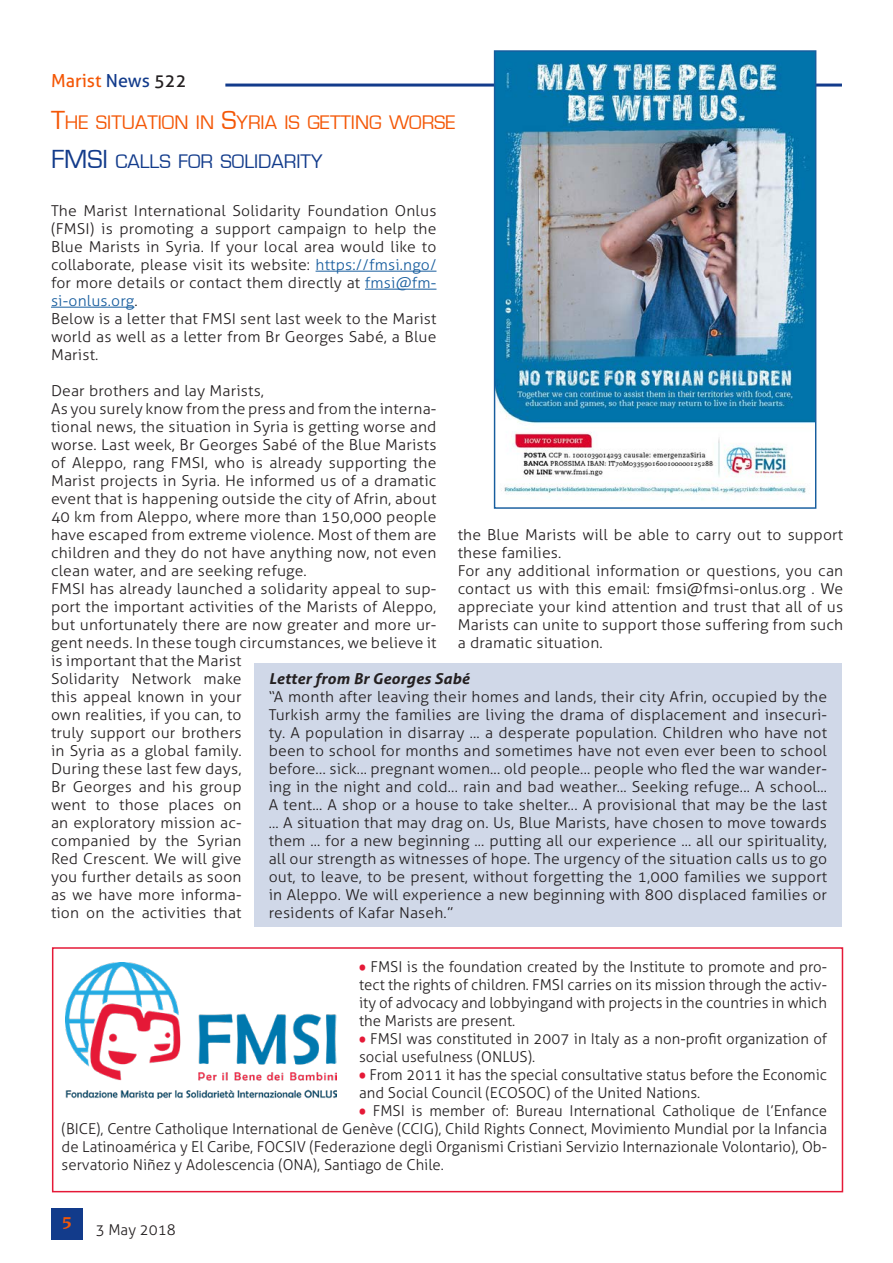
<style>
.page{position:relative;width:893px;height:1263px;background:#fff}
.page>*{position:absolute;margin:0;border:0;box-sizing:border-box;transform-origin:0 0}
.Titolo{font:27px "Eurostile";color:#123b8b}
.Titolo-2{font:20.25px "Eurostile";color:#f45706}
.Titolo-3{font:20.25px "Eurostile";color:#123b8b}
.t1{font:18px "Aller";color:#f45706}
.t2{font:700 18px "Novarese IT Cby BT";color:#f45706}
.Testo_sinEspacio{font:300 15px/18px "Aller";letter-spacing:.01em;color:#231f20;text-align:justify;scale:1.05 1}
.TextoElenco{font:300 15px/18px "Aller";color:#231f20;text-align:justify}
.Testo_sinEspacio-2{font:italic 700 15px "Aller";letter-spacing:.01em;color:#231f20;scale:1.05 1}
.Testo_sinEspacio-3{font:300 15px "Aller";letter-spacing:.01em;color:#231f20}
.s1{color:#123b8b}
.s2{color:#231f20}
.s3{font-size:27px}
.s4{color:#175d9e}
.s5{font-family:"Berlin Sans FB";font-weight:400;color:#e51937}
</style>
<div class="page">
<hr style="left:225px;top:84px;width:617px;height:3px;background:#123b8b">
<div style="left:51px;top:1208px;width:32px;height:31px;background:#123b8b"></div>
<hr style="left:316px;top:271px;width:120px;height:1px;background:#175d9e">
<hr style="left:365px;top:289px;width:71px;height:1px;background:#175d9e">
<hr style="left:51px;top:307px;width:83px;height:1px;background:#175d9e">
<div style="left:254px;top:663px;width:588px;height:264px;background:#d0d8e8"></div>
<div style="left:52px;top:947px;width:791px;height:245px;border:2px solid #e51937"></div>
<img style="left:66px;top:963px;width:270px;height:135px">
<img style="left:496px;top:52px;width:318px;height:448px">
<div style="left:494px;top:50px;width:322px;height:459px;border:1px solid #175d9e"></div>
<p class="t1" style="left:51px;top:69px;width:137px">Marist <span class="s1">News</span> <span class="s2">522</span></p>
<p class="Titolo-2" style="left:51px;top:111px;width:406px"><span class="s3">T</span>HE SITUATION IN <span class="s3">S</span>YRIA IS GETTING WORSE</p>
<p class="Titolo" style="left:51px;top:145px;width:15px">FMSI</p>
<p class="Titolo-3" style="left:115px;top:151px;width:208px">CALLS FOR SOLIDARITY</p>
<p class="Testo_sinEspacio" style="left:51px;top:202px;width:369px">The Marist International Solidarity Foundation Onlus (FMSI) is promoting a support campaign to help the Blue Marists in Syria. If your local area would like to collaborate, please visit its website: <span class="s4">https://fmsi.ngo/ </span>for more details or contact them directly at <span class="s4">fmsi@fm&shy;si-onlus.org</span>.</p>
<p class="Testo_sinEspacio" style="left:51px;top:310px;width:369px">Below is a letter that FMSI sent last week to the Marist world as well as a letter from Br Georges Sabé, a Blue Marist.</p>
<p class="Testo_sinEspacio" style="left:51px;top:382px;width:205px">Dear brothers and lay Marists,</p>
<p class="Testo_sinEspacio" style="left:51px;top:400px;width:369px">As you surely know from the press and from the interna&shy;tional news, the situation in Syria is getting worse and worse. Last week, Br Georges Sabé of the Blue Marists of Aleppo, rang FMSI, who is already supporting the Marist projects in Syria. He informed us of a dramatic event that is happening outside the city of Afrin, about 40 km from Aleppo, where more than 150,000 people have escaped from extreme violence. Most of them are children and they do not have anything now, not even clean water, and are seeking refuge.</p>
<p class="Testo_sinEspacio" style="left:51px;top:580px;width:369px;text-align:left">FMSI has already launched a solidarity appeal to sup&shy;port the important activities of the Marists of Aleppo, but unfortunately there are now greater and more ur&shy;gent needs. In these tough circumstances, we believe it is important that the Marist<br>Solidarity Network make<br>this appeal known in your<br>own realities, if you can, to<br>truly support our brothers<br>in Syria as a global family.<br>During these last few days,<br>Br Georges and his group<br>went to those places on<br>an exploratory mission ac-<br>companied by the Syrian<br>Red Crescent. We will give<br>you further details as soon<br>as we have more informa-<br>tion on the activities that</p>
<p class="Testo_sinEspacio" style="left:458px;top:526px;width:369px">the Blue Marists will be able to carry out to support these families.</p>
<p class="Testo_sinEspacio" style="left:458px;top:562px;width:369px">For any additional information or questions, you can contact us with this email: fmsi@fmsi-onlus.org . We appreciate your kind attention and trust that all of us Marists can unite to support those suffering from such a dramatic situation.</p>
<p class="Testo_sinEspacio-2" style="left:269px;top:669px;width:193px">Letter from Br Georges Sabé</p>
<p class="Testo_sinEspacio" style="left:269px;top:688px;width:533px">“A month after leaving their homes and lands, their city Afrin, occupied by the Turkish army the families are living the drama of displacement and insecuri&shy;ty. A population in disarray ... a desperate population. Children who have not been to school for months and sometimes have not even ever been to school before… sick... pregnant women... old people... people who fled the war wander&shy;ing in the night and cold... rain and bad weather... Seeking refuge... A school...<br>A tent... A shop or a house to take shelter... A provisional that may be the last ... A situation that may drag on. Us, Blue Marists, have chosen to move towards them ... for a new beginning ... putting all our experience ... all our spirituality, all our strength as witnesses of hope. The urgency of the situation calls us to go out, to leave, to be present, without forgetting the 1,000 families we support in Aleppo. We will experience a new beginning with 800 displaced families or residents of Kafar Naseh.”</p>
<p class="TextoElenco" style="left:359px;top:958px;width:469px"><span class="s5">•</span> FMSI is the foundation created by the Institute to promote and pro&shy;tect the rights of children. FMSI carries on its mission through the activ&shy;ity of advocacy and lobbyingand with projects in the countries in which the Marists are present.</p>
<p class="TextoElenco" style="left:359px;top:1030px;width:469px"><span class="s5">•</span> FMSI was constituted in 2007 in Italy as a non-profit organization of social usefulness (ONLUS).</p>
<p class="TextoElenco" style="left:359px;top:1066px;width:469px"><span class="s5">•</span> From 2011 it has the special consultative status before the Economic and Social Council (ECOSOC) of the United Nations.</p>
<p class="TextoElenco" style="left:62px;top:1102px;width:767px;text-indent:297px"><span class="s5">•</span> FMSI is member of: Bureau International Catholique de l’Enfance (BICE), Centre Catholique International de Genève (CCIG), Child Rights Connect, Movimiento Mundial por la Infancia de Latinoamérica y El Caribe, FOCSIV (Federazione degli Organismi Cristiani Servizio Internazionale Volontario), Ob&shy;servatorio Niñez y Adolescencia (ONA), Santiago de Chile.</p>
<p class="t2" style="left:62px;top:1212px;width:12px">5</p>
<p class="Testo_sinEspacio-3" style="left:96px;top:1220px;width:82px">3 May 2018</p>
</div>
